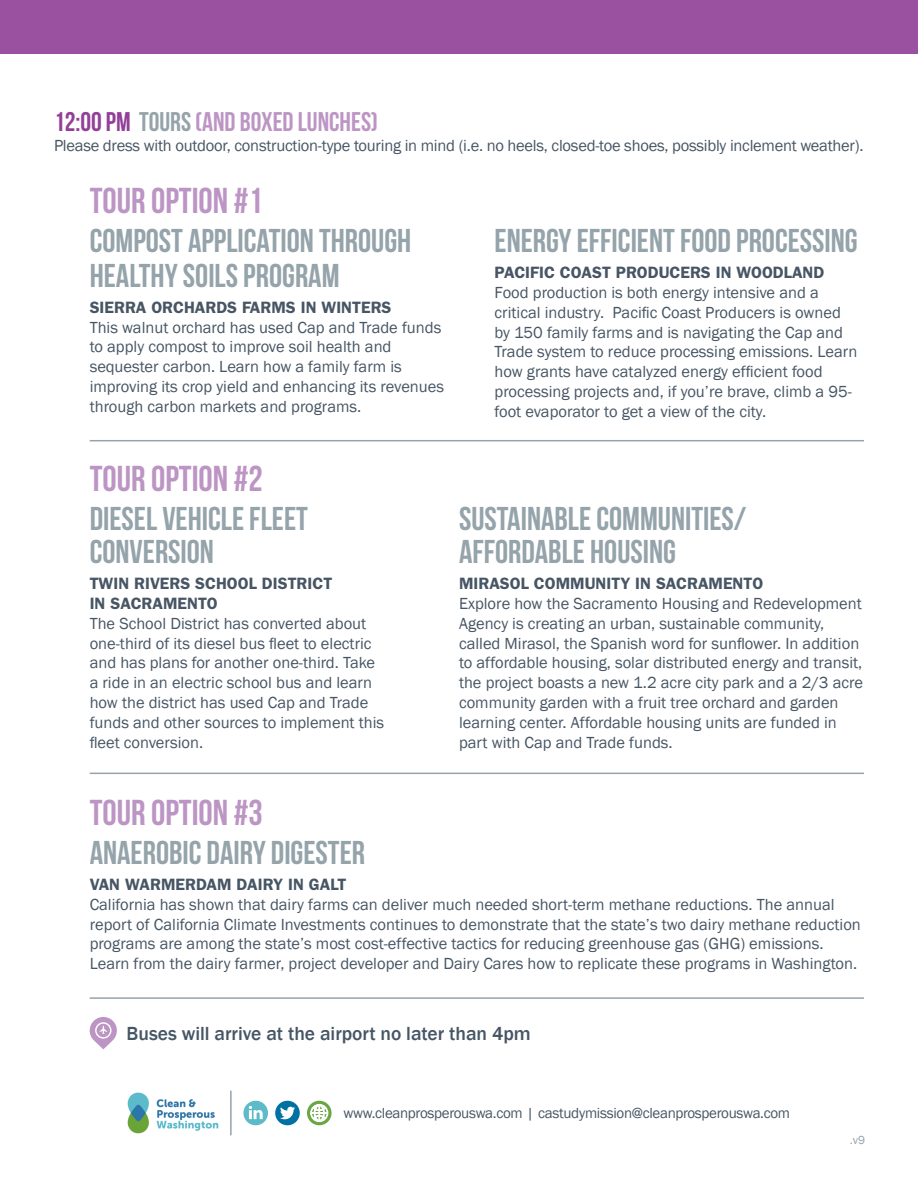
<style>
.page{position:relative;width:918px;height:1188px;background:#fff}
.page>*{position:absolute;margin:0;border:0;box-sizing:border-box;transform-origin:0 0}
.t1{font:700 36px "Bebas Neue";color:#bc95c4}
.t2{font:700 33px/33px "Bebas Neue";color:#95a3ab}
.t3{font:700 27px "Bebas Neue";color:#bc95c4}
.t4{font:500 19.5px "Franklin Gothic";color:#475564}
.t5{font:16.5px/19.8px "Franklin Gothic";color:#475564}
.t6{font:600 16.5px/19.8px "Franklin Gothic";color:#475564}
.t7{font:15px "Franklin Gothic";letter-spacing:-.02em;color:#475564}
.t8{font:12px "Franklin Gothic";color:#95a3ab}
.s1{color:#923f98}
.s2{color:#95a3ab}
</style>
<div class="page">
<div style="left:0;top:0;width:918px;height:54px;background:#9a52a0"></div>
<svg style="left:90px;top:1017px;width:27px;height:32px"></svg>
<img style="left:128px;top:1093px;width:90px;height:40px">
<hr style="left:230px;top:1091px;width:2px;height:44px;background:#95a3ab">
<div style="left:275px;top:1101px;width:25px;height:24px;background:#0071a2;border-radius:50%"></div>
<svg style="left:280px;top:1107px;width:15px;height:12px"></svg>
<svg style="left:307px;top:1101px;width:25px;height:24px"></svg>
<svg style="left:310px;top:1104px;width:18px;height:18px"></svg>
<div style="left:243px;top:1101px;width:25px;height:24px;background:#5dbbc9;border-radius:50%"></div>
<svg style="left:249px;top:1106px;width:14px;height:13px"></svg>
<hr style="left:90px;top:440px;width:774px;height:1px;background:#95a3ab">
<hr style="left:90px;top:773px;width:774px;height:1px;background:#95a3ab">
<hr style="left:90px;top:997px;width:774px;height:2px;background:#95a3ab">
<h3 class="t3" style="left:54px;top:107px;width:326px"><span class="s1">12:00 PM</span> <span class="s2">TOURS</span> (AND BOXED LUNCHES)</h3>
<p class="t5" style="left:54px;top:136px;width:811px">Please dress with outdoor, construction-type touring in mind (i.e. no heels, closed-toe shoes, possibly inclement weather).</p>
<h1 class="t1" style="left:90px;top:181px;width:175px">TOUR OPTION #1</h1>
<h2 class="t2" style="left:90px;top:223px;width:323px;line-height:34.5px">COMPOST APPLICATION THROUGH<br>HEALTHY SOILS PROGRAM</h2>
<p class="t6" style="left:90px;top:297px;width:303px">SIERRA ORCHARDS FARMS IN WINTERS</p>
<p class="t5" style="left:90px;top:318px;width:356px">This walnut orchard has used Cap and Trade funds to apply compost to improve soil health and sequester carbon. Learn how a family farm is improving its crop yield and enhancing its revenues through carbon markets and programs.</p>
<h2 class="t2" style="left:495px;top:224px;width:365px">ENERGY EFFICIENT FOOD PROCESSING</h2>
<p class="t6" style="left:495px;top:262px;width:331px">PACIFIC COAST PRODUCERS IN WOODLAND</p>
<p class="t5" style="left:495px;top:283px;width:364px">Food production is both energy intensive and a critical industry. Pacific Coast Producers is owned by 150 family farms and is navigating the Cap and Trade system to reduce processing emissions. Learn how grants have catalyzed energy efficient food processing projects and, if you’re brave, climb a 95- foot evaporator to get a view of the city.</p>
<h1 class="t1" style="left:90px;top:459px;width:175px">TOUR OPTION #2</h1>
<h2 class="t2" style="left:90px;top:502px;width:220px">DIESEL VEHICLE FLEET<br>CONVERSION</h2>
<p class="t6" style="left:90px;top:573px;width:244px">TWIN RIVERS SCHOOL DISTRICT<br>IN SACRAMENTO</p>
<p class="t5" style="left:90px;top:614px;width:296px">The School District has converted about one-third of its diesel bus fleet to electric and has plans for another one-third. Take a ride in an electric school bus and learn how the district has used Cap and Trade funds and other sources to implement this fleet conversion.</p>
<h2 class="t2" style="left:459px;top:502px;width:289px">SUSTAINABLE COMMUNITIES/<br>AFFORDABLE HOUSING</h2>
<p class="t6" style="left:459px;top:573px;width:306px">MIRASOL COMMUNITY IN SACRAMENTO</p>
<p class="t5" style="left:459px;top:594px;width:406px">Explore how the Sacramento Housing and Redevelopment Agency is creating an urban, sustainable community, called Mirasol, the Spanish word for sunflower. In addition to affordable housing, solar distributed energy and transit, the project boasts a new 1.2 acre city park and a 2/3 acre community garden with a fruit tree orchard and garden learning center. Affordable housing units are funded in part with Cap and Trade funds.</p>
<h1 class="t1" style="left:90px;top:792px;width:175px">TOUR OPTION #3</h1>
<h2 class="t2" style="left:90px;top:836px;width:277px">ANAEROBIC DAIRY DIGESTER</h2>
<p class="t6" style="left:90px;top:874px;width:258px">VAN WARMERDAM DAIRY IN GALT</p>
<p class="t5" style="left:90px;top:895px;width:773px">California has shown that dairy farms can deliver much needed short-term methane reductions. The annual report of California Climate Investments continues to demonstrate that the state’s two dairy methane reduction programs are among the state’s most cost-effective tactics for reducing greenhouse gas (GHG) emissions.<br>Learn from the dairy farmer, project developer and Dairy Cares how to replicate these programs in Washington.</p>
<p class="t4" style="left:127px;top:1022px;width:406px">Buses will arrive at the airport no later than 4pm</p>
<p class="t7" style="left:343px;top:1103px;width:448px">www.cleanprosperouswa.com | castudymission@cleanprosperouswa.com</p>
<p class="t8" style="left:850px;top:1133px;width:17px">.v9</p>
</div>
